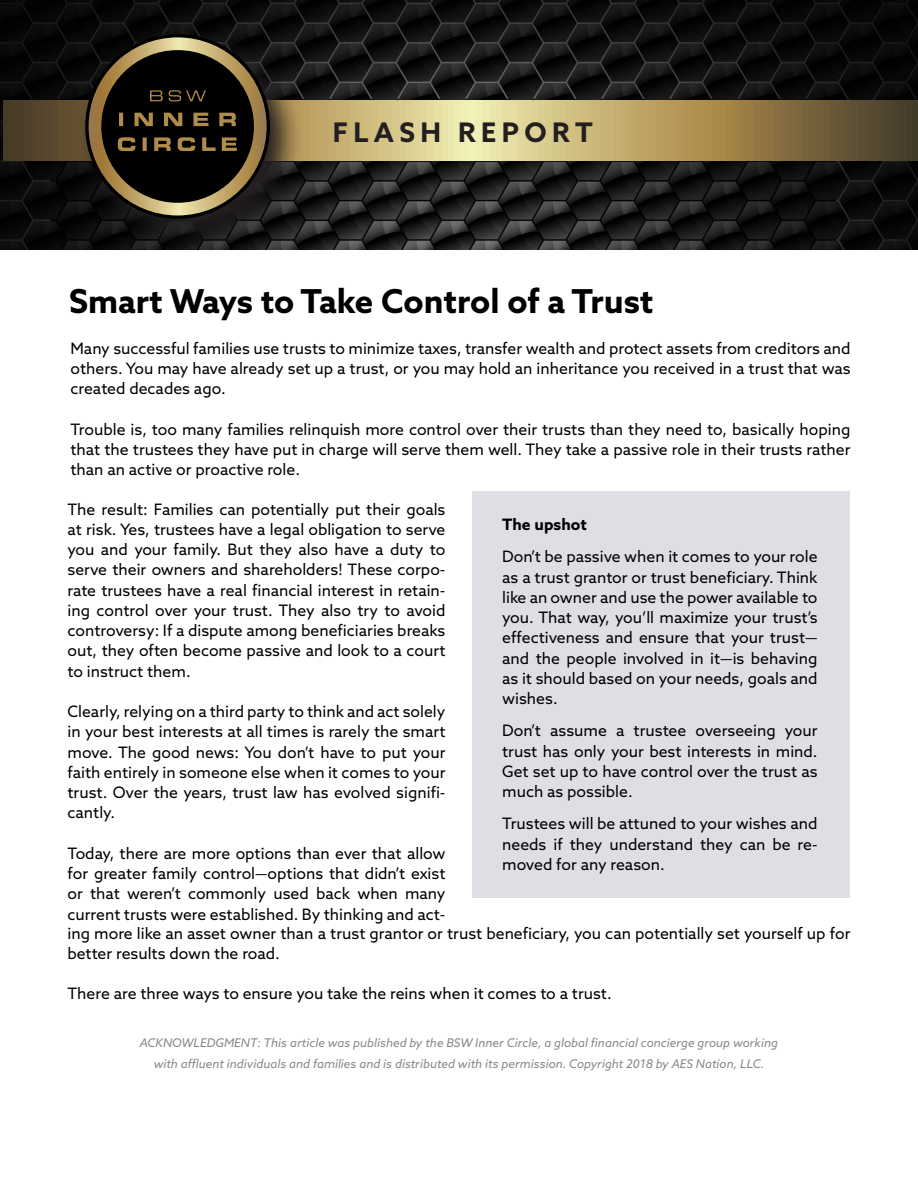
<style>
.page{position:relative;width:918px;height:1188px;background:#fff}
.page>*{position:absolute;margin:0;border:0;box-sizing:border-box;transform-origin:0 0}
.t1{font:700 33px "Azo Sans";color:#000}
.t2{font:700 27px "Azo Sans";letter-spacing:.2em;color:#231f20}
.Paragraph_Style_5{font:15.75px/20.2px "Azo Sans";color:#000;text-align:justify}
.Paragraph_Style_5-2{font:700 15.75px "Azo Sans";color:#000}
.Paragraph_Style_1{font:italic 12px/21px "Azo Sans";color:#86888b;text-align:center}
</style>
<div class="page">
<div style="left:472px;top:492px;width:378px;height:406px;background:#e1dde5"></div>
<img style="left:0;top:0;width:918px;height:249px">
<svg style="left:3px;top:100px;width:915px;height:61px;background:#a89663"></svg>
<svg style="left:75px;top:24px;width:229px;height:226px;background:#1f1c18"></svg>
<svg style="left:87px;top:36px;width:181px;height:181px;background:#9c8452"></svg>
<div style="left:102px;top:51px;width:151px;height:151px;background:#000001;border-radius:50%"></div>
<svg style="left:118px;top:137px;width:119px;height:14px"></svg>
<svg style="left:119px;top:113px;width:117px;height:13px"></svg>
<svg style="left:150px;top:90px;width:56px;height:11px"></svg>
<p class="t2" style="left:333px;top:115px;width:262px">FLASH REPORT</p>
<p class="t1" style="left:69px;top:279px;width:586px">Smart Ways to Take Control of a Trust</p>
<p class="Paragraph_Style_5" style="left:70px;top:338px;width:782px">Many successful families use trusts to minimize taxes, transfer wealth and protect assets from creditors and others. You may have already set up a trust, or you may hold an inheritance you received in a trust that was created decades ago.</p>
<p class="Paragraph_Style_5" style="left:70px;top:419px;width:782px">Trouble is, too many families relinquish more control over their trusts than they need to, basically hoping that the trustees they have put in charge will serve them well. They take a passive role in their trusts rather than an active or proactive role.</p>
<p class="Paragraph_Style_5" style="left:68px;top:499px;width:380px">The result: Families can potentially put their goals at risk. Yes, trustees have a legal obligation to serve you and your family. But they also have a duty to serve their owners and shareholders! These corpo&shy;rate trustees have a real financial interest in retain&shy;ing control over your trust. They also try to avoid controversy: If a dispute among beneficiaries breaks out, they often become passive and look to a court to instruct them.</p>
<p class="Paragraph_Style_5" style="left:68px;top:701px;width:380px">Clearly, relying on a third party to think and act solely in your best interests at all times is rarely the smart move. The good news: You don’t have to put your faith entirely in someone else when it comes to your trust. Over the years, trust law has evolved signifi&shy;cantly.</p>
<p class="Paragraph_Style_5" style="left:68px;top:843px;width:785px;text-align:left">Today, there are more options than ever that allow<br>for greater family control—options that didn’t exist<br>or that weren’t commonly used back when many<br>current trusts were established. By thinking and act-<br>ing more like an asset owner than a trust grantor or trust beneficiary, you can potentially set yourself up for better results down the road.</p>
<p class="Paragraph_Style_5" style="left:68px;top:983px;width:546px">There are three ways to ensure you take the reins when it comes to a trust.</p>
<p class="Paragraph_Style_5-2" style="left:502px;top:514px;width:86px">The upshot</p>
<p class="Paragraph_Style_5" style="left:502px;top:546px;width:317px">Don’t be passive when it comes to your role as a trust grantor or trust beneficiary. Think like an owner and use the power available to you. That way, you’ll maximize your trust’s effectiveness and ensure that your trust— and the people involved in it—is behaving as it should based on your needs, goals and wishes.</p>
<p class="Paragraph_Style_5" style="left:502px;top:720px;width:317px">Don’t assume a trustee overseeing your trust has only your best interests in mind.<br>Get set up to have control over the trust as much as possible.</p>
<p class="Paragraph_Style_5" style="left:502px;top:813px;width:317px">Trustees will be attuned to your wishes and needs if they understand they can be re&shy;moved for any reason.</p>
<p class="Paragraph_Style_1" style="left:140px;top:1032px;width:640px">ACKNOWLEDGMENT: This article was published by the BSW Inner Circle, a global financial concierge group working with affluent individuals and families and is distributed with its permission. Copyright 2018 by AES Nation, LLC.</p>
</div>
